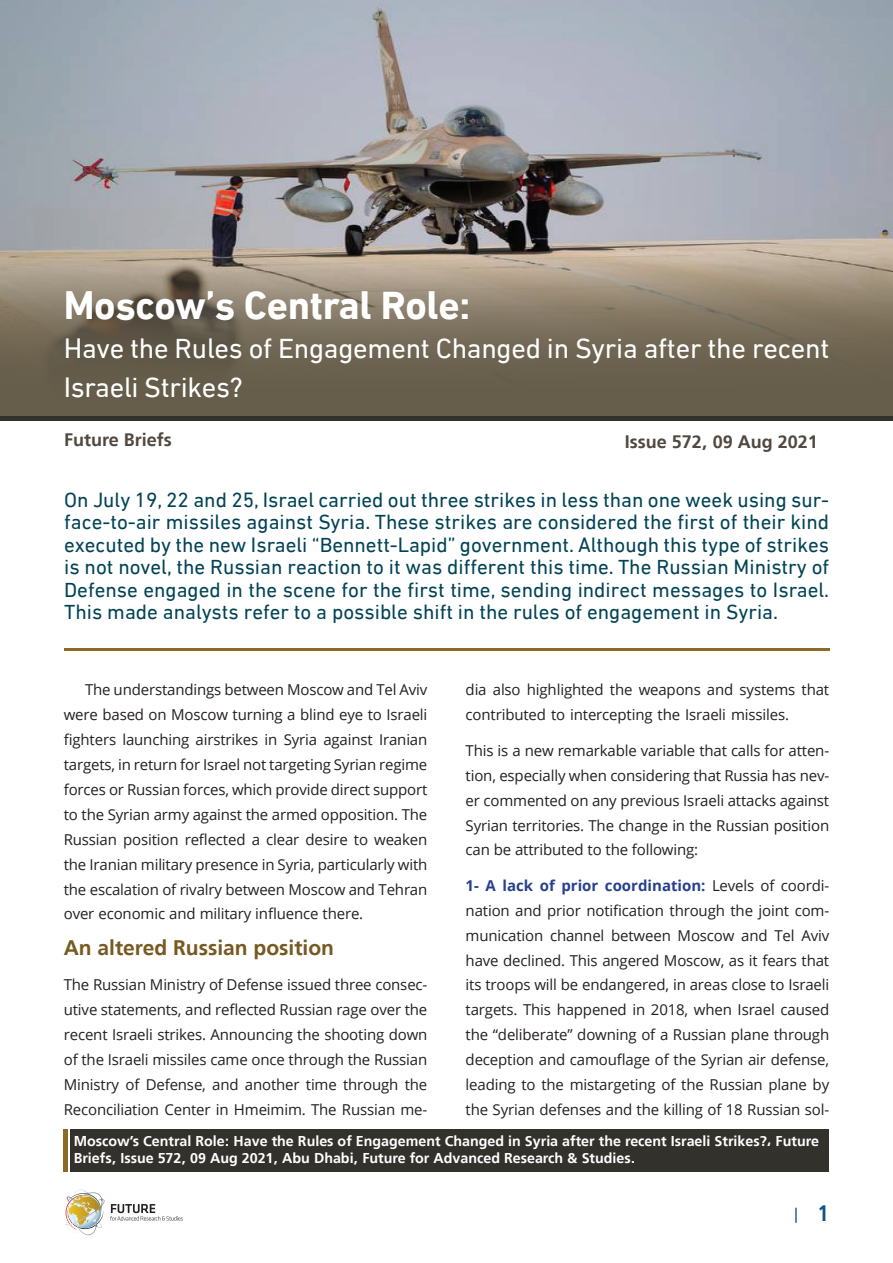
<style>
.page{position:relative;width:893px;height:1263px;background:#fff}
.page>*{position:absolute;margin:0;border:0;box-sizing:border-box;transform-origin:0 0}
.t1{font:700 40.5px "DIN Next LTW23";letter-spacing:-.01em;color:#fff}
.t2{font:28.5px/39px "DIN Next LTW23";letter-spacing:-.01em;color:#fff}
.t3{font:21px/22.5px "DIN Next LTW23";color:#014355;text-align:justify}
.t4{font:700 21px "Frutiger LT Arabic 65";color:#775922}
.t5{font:700 18px "Frutiger LT Arabic 65";color:#514840}
.t6{font:15px/24.9px "Open Sans";letter-spacing:-.01em;color:#231f20;text-align:justify}
.t7{font:15px "Frutiger LT Arabic 55 Roman";color:#135182}
.t8{font:700 14.25px/17.1px "Frutiger LT Arabic 65";color:#fff}
.s1{font-weight:700;color:#27408e}
.s2{font-family:"Frutiger LT Std";font-weight:700;font-stretch:condensed;font-size:22.5px;color:#135284}
</style>
<div class="page">
<svg style="left:65px;top:1189px;width:39px;height:46px"></svg>
<svg style="left:110px;top:1204px;width:73px;height:16px"></svg>
<img style="left:0;top:0;width:893px;height:255px">
<svg style="left:0;top:255px;width:893px;height:161px;background:#7f7461"></svg>
<hr style="left:64px;top:648px;width:765px;height:3px;background:#8d6928">
<div style="left:70px;top:1129px;width:758px;height:42px;background:#32312c"></div>
<div style="left:63px;top:1129px;width:5px;height:42px;background:#8d6928"></div>
<div style="left:0;top:416px;width:893px;height:5px;background:#32312c"></div>
<h1 class="t1" style="left:64px;top:282px;width:408px">Moscow’s Central Role:</h1>
<h2 class="t2" style="left:64px;top:329px;width:767px">Have the Rules of Engagement Changed in Syria after the recent<br>Israeli Strikes?</h2>
<p class="t5" style="left:64px;top:425px;width:109px">Future Briefs</p>
<p class="t5" style="left:625px;top:427px;width:194px">Issue 572, 09 Aug 2021</p>
<p class="t3" style="left:64px;top:488px;width:767px">On July 19, 22 and 25, Israel carried out three strikes in less than one week using sur&shy;face-to-air missiles against Syria. These strikes are considered the first of their kind executed by the new Israeli “Bennett-Lapid” government. Although this type of strikes is not novel, the Russian reaction to it was different this time. The Russian Ministry of Defense engaged in the scene for the first time, sending indirect messages to Israel.<br>This made analysts refer to a possible shift in the rules of engagement in Syria.</p>
<p class="t6" style="left:466px;top:677px;width:365px">dia also highlighted the weapons and systems that contributed to intercepting the Israeli missiles.</p>
<p class="t6" style="left:466px;top:737px;width:365px">This is a new remarkable variable that calls for atten&shy;tion, especially when considering that Russia has nev&shy;er commented on any previous Israeli attacks against Syrian territories. The change in the Russian position can be attributed to the following:</p>
<p class="t6" style="left:466px;top:873px;width:365px"><span class="s1">1- A lack of prior coordination:</span> Levels of coordi&shy;nation and prior notification through the joint com&shy;munication channel between Moscow and Tel Aviv have declined. This angered Moscow, as it fears that its troops will be endangered, in areas close to Israeli targets. This happened in 2018, when Israel caused the “deliberate” downing of a Russian plane through deception and camouflage of the Syrian air defense, leading to the mistargeting of the Russian plane by the Syrian defenses and the killing of 18 Russian sol-</p>
<p class="t8" style="left:74px;top:1132px;width:747px">Moscow’s Central Role: Have the Rules of Engagement Changed in Syria after the recent Israeli Strikes?، Future<br>Briefs, Issue 572, 09 Aug 2021, Abu Dhabi, Future for Advanced Research &amp; Studies.</p>
<p class="t6" style="left:64px;top:677px;width:365px;text-indent:21px">The understandings between Moscow and Tel Aviv were based on Moscow turning a blind eye to Israeli fighters launching airstrikes in Syria against Iranian targets, in return for Israel not targeting Syrian regime forces or Russian forces, which provide direct support to the Syrian army against the armed opposition. The Russian position reflected a clear desire to weaken the Iranian military presence in Syria, particularly with the escalation of rivalry between Moscow and Tehran over economic and military influence there.</p>
<h3 class="t4" style="left:64px;top:930px;width:272px">An altered Russian position</h3>
<p class="t6" style="left:64px;top:972px;width:365px">The Russian Ministry of Defense issued three consec&shy;utive statements, and reflected Russian rage over the recent Israeli strikes. Announcing the shooting down of the Israeli missiles came once through the Russian Ministry of Defense, and another time through the Reconciliation Center in Hmeimim. The Russian me-</p>
<p class="t7" style="left:794px;top:1202px;width:36px">| <span class="s2">1</span></p>
</div>
